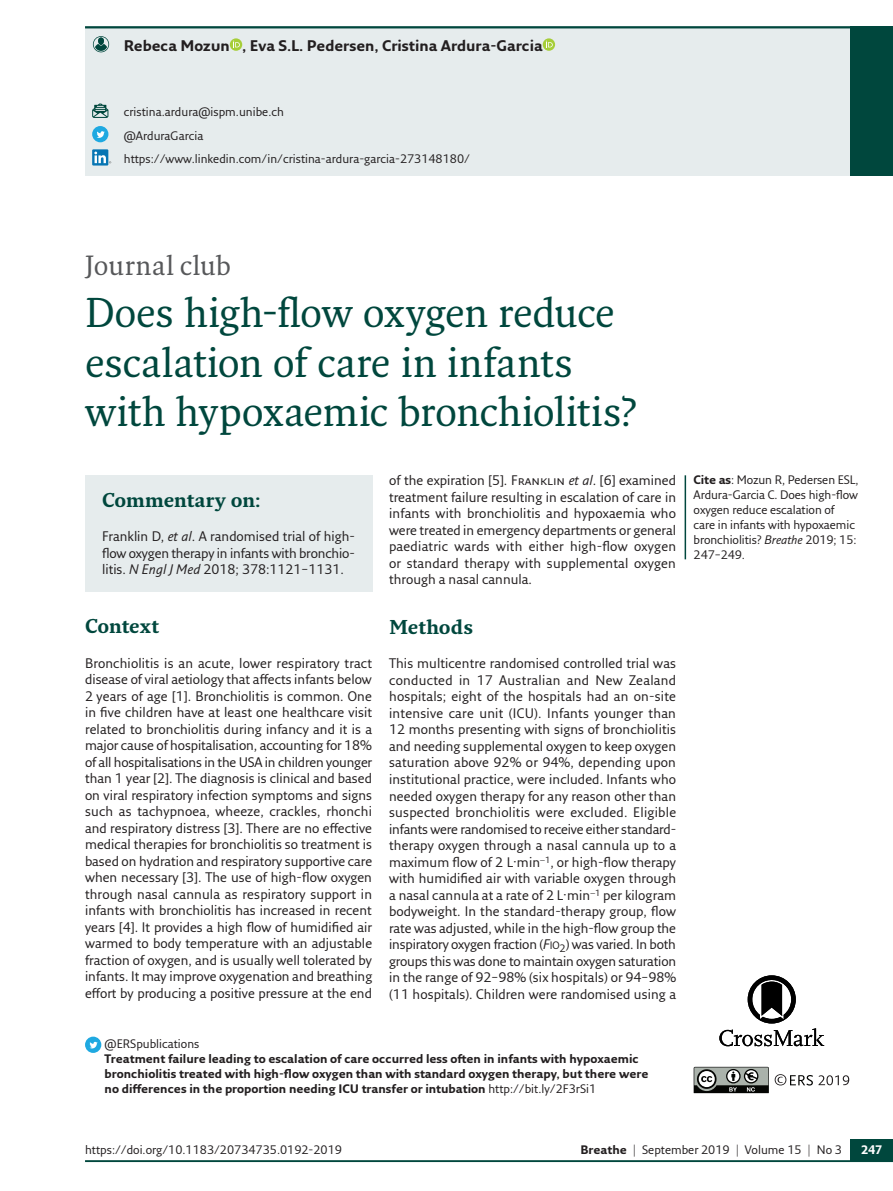
<style>
.page{position:relative;width:893px;height:1191px;background:#fff}
.page>*{position:absolute;margin:0;border:0;box-sizing:border-box;transform-origin:0 0}
.t1{font:40.5px/49.5px "Fresco Pro";letter-spacing:-.005em;color:#00473d}
.t2{font:27px "Fresco Pro";letter-spacing:.01em;color:#57585a}
.t3{font:700 19.5px "Fresco Std";letter-spacing:-.005em;color:#00473d}
.t4{font:700 15px "Fresco Sans Pro";color:#231f20}
.t5{font:13.5px/16.5px "Fresco Sans Pro";color:#231f20;text-align:justify}
.t6{font:12px/15px "Fresco Sans Pro";color:#231f20}
.t7{font:700 12px/15px "Fresco Sans Pro";color:#231f20}
.t8{font:700 12px "Fresco Sans Pro";color:#fff}
.s1{font-style:italic}
.s2{font-size:10.5px}
.s3{font-weight:400}
.s4{font-weight:700}
</style>
<div class="page">
<svg style="left:694px;top:1066px;width:75px;height:27px;background:#777a77"></svg>
<svg style="left:775px;top:1074px;width:74px;height:11px"></svg>
<hr style="left:85px;top:1160px;width:808px;height:2px;background:#00473d">
<div style="left:850px;top:1138px;width:43px;height:23px;background:#00473d"></div>
<div style="left:85px;top:26px;width:808px;height:149px;background:#e6eced"></div>
<div style="left:850px;top:26px;width:43px;height:149px;background:#00473d"></div>
<svg style="left:92px;top:103px;width:16px;height:15px"></svg>
<svg style="left:93px;top:36px;width:16px;height:16px"></svg>
<div style="left:92px;top:126px;width:16px;height:16px;background:#1fa9e1;border-radius:50%"></div>
<svg style="left:97px;top:131px;width:8px;height:7px"></svg>
<svg style="left:92px;top:149px;width:16px;height:16px"></svg>
<svg style="left:94px;top:152px;width:17px;height:11px"></svg>
<svg style="left:85px;top:1036px;width:16px;height:17px"></svg>
<svg style="left:89px;top:1041px;width:9px;height:7px"></svg>
<hr style="left:85px;top:26px;width:808px;height:2px;background:#00473d">
<hr style="left:685px;top:475px;width:1px;height:84px;background:#00473d">
<svg style="left:719px;top:975px;width:105px;height:71px"></svg>
<svg style="left:230px;top:38px;width:12px;height:13px"></svg>
<svg style="left:233px;top:41px;width:7px;height:6px"></svg>
<svg style="left:543px;top:38px;width:12px;height:13px"></svg>
<svg style="left:546px;top:41px;width:7px;height:6px"></svg>
<div style="left:85px;top:475px;width:287px;height:116px;background:#e6eced"></div>
<p class="t4" style="left:124px;top:36px;width:420px">Rebeca Mozun , Eva S.L. Pedersen, Cristina Ardura-Garcia</p>
<p class="t6" style="left:124px;top:100px;width:348px;line-height:23.4px">cristina.ardura@ispm.unibe.ch<br>@ArduraGarcia https://www.linkedin.com/in/cristina-ardura-garcia-273148180/</p>
<h2 class="t2" style="left:85px;top:248px;width:147px">Journal club</h2>
<h1 class="t1" style="left:85px;top:287px;width:554px">Does high-flow oxygen reduce escalation of care in infants with hypoxaemic bronchiolitis?</h1>
<h3 class="t3" style="left:102px;top:488px;width:160px">Commentary on:</h3>
<p class="t5" style="left:102px;top:528px;width:254px;text-align:left">Franklin D, <span class="s1">et al</span>. A randomised trial of high&shy;flow oxygen therapy in infants with bronchio&shy;litis. <span class="s1">N Engl J Med</span> 2018; 378:1121–1131.</p>
<h3 class="t3" style="left:85px;top:614px;width:76px">Context</h3>
<p class="t5" style="left:85px;top:654px;width:289px">Bronchiolitis is an acute, lower respiratory tract disease of viral aetiology that affects infants below 2 years of age [1]. Bronchiolitis is common. One in five children have at least one healthcare visit related to bronchiolitis during infancy and it is a major cause of hospitalisation, accounting for 18% of all hospitalisations in the USA in children younger than 1 year [2]. The diagnosis is clinical and based on viral respiratory infection symptoms and signs such as tachypnoea, wheeze, crackles, rhonchi and respiratory distress [3]. There are no effective medical therapies for bronchiolitis so treatment is based on hydration and respiratory supportive care when necessary [3]. The use of high-flow oxygen through nasal cannula as respiratory support in infants with bronchiolitis has increased in recent years [4]. It provides a high flow of humidified air warmed to body temperature with an adjustable fraction of oxygen, and is usually well tolerated by infants. It may improve oxygenation and breathing effort by producing a positive pressure at the end</p>
<p class="t5" style="left:389px;top:472px;width:289px">of the expiration [5]. Franklin <span class="s1">et al</span>. [6] examined treatment failure resulting in escalation of care in infants with bronchiolitis and hypoxaemia who were treated in emergency departments or general paediatric wards with either high-flow oxygen or standard therapy with supplemental oxygen through a nasal cannula.</p>
<h3 class="t3" style="left:389px;top:615px;width:86px">Methods</h3>
<p class="t5" style="left:389px;top:655px;width:289px">This multicentre randomised controlled trial was conducted in 17 Australian and New Zealand hospitals; eight of the hospitals had an on-site intensive care unit (ICU). Infants younger than 12 months presenting with signs of bronchiolitis and needing supplemental oxygen to keep oxygen saturation above 92% or 94%, depending upon institutional practice, were included. Infants who needed oxygen therapy for any reason other than suspected bronchiolitis were excluded. Eligible infants were randomised to receive either standard&shy;therapy oxygen through a nasal cannula up to a maximum flow of 2 L·min−<sup>1</sup>, or high-flow therapy with humidified air with variable oxygen through a nasal cannula at a rate of 2 L·min−<sup>1</sup> per kilogram bodyweight. In the standard-therapy group, flow rate was adjusted, while in the high-flow group the inspiratory oxygen fraction (<span class="s1">F</span><span class="s2">IO</span><sub>2</sub>) was varied. In both groups this was done to maintain oxygen saturation in the range of 92–98% (six hospitals) or 94–98% (11 hospitals). Children were randomised using a</p>
<p class="t6" style="left:105px;top:1036px;width:96px">@ERSpublications</p>
<p class="t7" style="left:105px;top:1051px;width:545px">Treatment failure leading to escalation of care occurred less often in infants with hypoxaemic bronchiolitis treated with high-flow oxygen than with standard oxygen therapy, but there were no differences in the proportion needing ICU transfer or intubation <span class="s3">http://bit.ly/2F3rSi1</span></p>
<p class="t6" style="left:694px;top:472px;width:167px"><span class="s4">Cite as</span>: Mozun R, Pedersen ESL,<br>Ardura-Garcia C. Does high-flow oxygen reduce escalation of care in infants with hypoxaemic bronchiolitis? <span class="s1">Breathe</span> 2019; 15:<br>247–249.</p>
<p class="t6" style="left:85px;top:1142px;width:258px">https://doi.org/10.1183/20734735.0192-2019</p>
<p class="t6" style="left:580px;top:1142px;width:263px"><span class="s4">Breathe</span> | September 2019 | Volume 15 | No 3</p>
<p class="t8" style="left:861px;top:1142px;width:23px">247</p>
</div>
